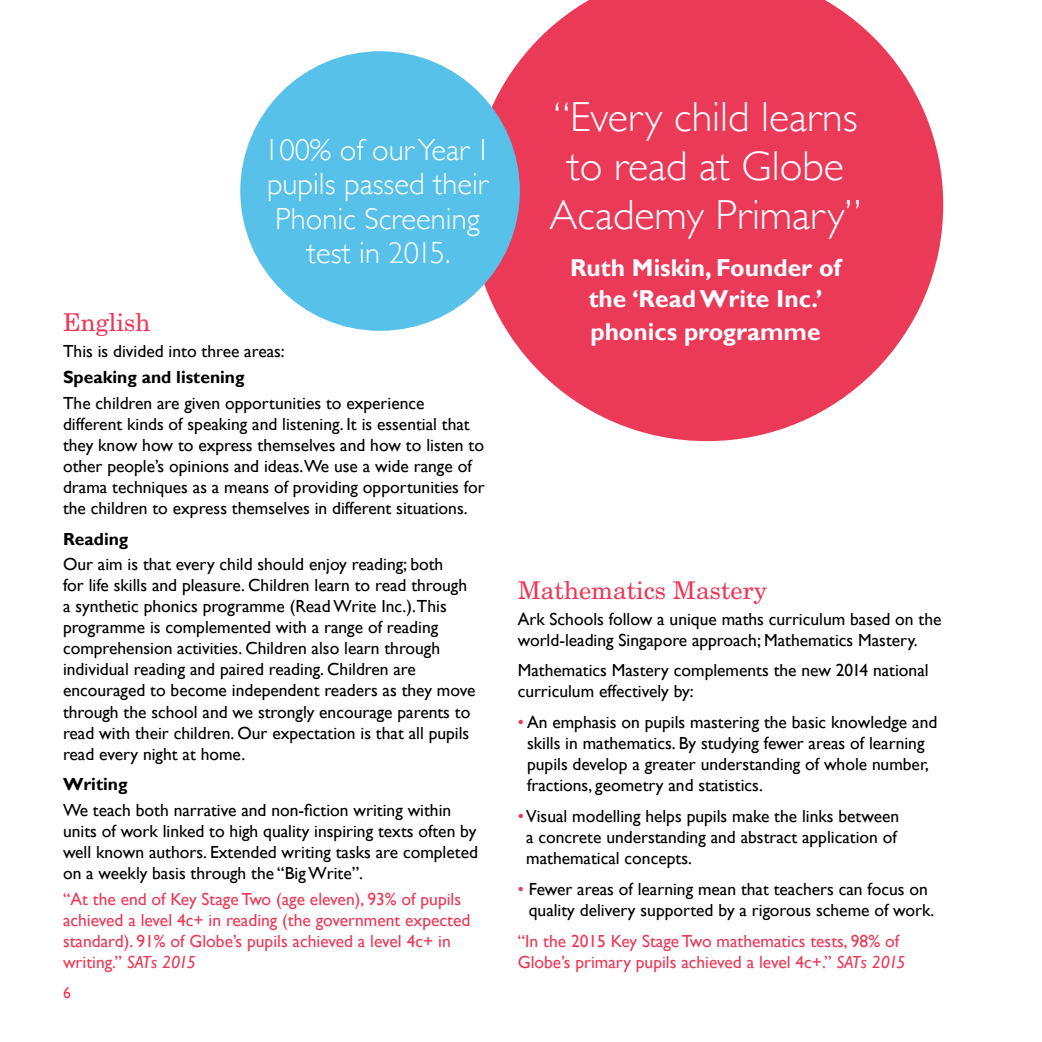
<style>
.page{position:relative;width:1042px;height:1042px;background:#fff}
.page>*{position:absolute;margin:0;border:0;box-sizing:border-box;transform-origin:0 0}
.t1{font:300 42px/49px "Gill Sans";color:#fff;text-align:center}
.t2{font:300 30.62px/34.5px "Gill Sans";color:#fff;text-align:center}
.t3{font:700 24.5px/32px "Gill Sans";color:#fff;text-align:center}
.t4{font:24.5px "New Century Schlbk LT Std";color:#eb3958}
.t5{font:17.5px/21px "Gill Sans";color:#000}
.t6{font:17.5px/21px "Gill Sans";color:#eb3958}
.t7{font:700 17.5px "Gill Sans";color:#000}
.t8{font:15.75px "Gill Sans";color:#eb3958}
.s1{font-style:italic}
.s2{color:#eb3958}
</style>
<div class="page">
<svg style="left:473px;top:0;width:470px;height:441px;fill:#eb3958"></svg>
<div style="left:240px;top:51px;width:280px;height:280px;background:#58c1e9;border-radius:50%"></div>
<h2 class="t2" style="left:264px;top:131px;width:228px">100% of our Year 1 pupils passed their<br>Phonic Screening test in 2015.</h2>
<h3 class="t4" style="left:63px;top:307px;width:89px">English</h3>
<p class="t5" style="left:63px;top:340px;width:223px">This is divided into three areas:</p>
<p class="t7" style="left:63px;top:366px;width:183px">Speaking and listening</p>
<p class="t5" style="left:63px;top:392px;width:423px">The children are given opportunities to experience different kinds of speaking and listening. It is essential that they know how to express themselves and how to listen to other people’s opinions and ideas.We use a wide range of drama techniques as a means of providing opportunities for the children to express themselves in different situations.</p>
<p class="t7" style="left:63px;top:528px;width:67px">Reading</p>
<p class="t5" style="left:63px;top:554px;width:414px">Our aim is that every child should enjoy reading; both<br>for life skills and pleasure. Children learn to read through a synthetic phonics programme (Read Write Inc.).This programme is complemented with a range of reading comprehension activities. Children also learn through individual reading and paired reading. Children are encouraged to become independent readers as they move through the school and we strongly encourage parents to read with their children. Our expectation is that all pupils read every night at home.</p>
<p class="t7" style="left:63px;top:774px;width:66px">Writing</p>
<p class="t5" style="left:63px;top:800px;width:416px">We teach both narrative and non-fiction writing within units of work linked to high quality inspiring texts often by well known authors. Extended writing tasks are completed on a weekly basis through the “Big Write”.</p>
<p class="t6" style="left:63px;top:889px;width:409px">“At the end of Key Stage Two (age eleven), 93% of pupils achieved a level 4c+ in reading (the government expected standard). 91% of Globe’s pupils achieved a level 4c+ in writing.” <span class="s1">SATs 2015</span></p>
<p class="t8" style="left:63px;top:984px;width:9px">6</p>
<h1 class="t1" style="left:549px;top:90px;width:313px">“Every child learns to read at Globe<br>Academy Primary”</h1>
<h3 class="t3" style="left:570px;top:252px;width:272px">Ruth Miskin, Founder of the ‘Read Write Inc.’ phonics programme</h3>
<h3 class="t4" style="left:518px;top:575px;width:251px">Mathematics Mastery</h3>
<p class="t5" style="left:518px;top:608px;width:425px">Ark Schools follow a unique maths curriculum based on the world-leading Singapore approach; Mathematics Mastery.</p>
<p class="t5" style="left:518px;top:660px;width:412px">Mathematics Mastery complements the new 2014 national curriculum effectively by:</p>
<p class="t5" style="left:527px;top:712px;width:412px;text-indent:-9px"><span class="s2">•</span> An emphasis on pupils mastering the basic knowledge and skills in mathematics. By studying fewer areas of learning pupils develop a greater understanding of whole number, fractions, geometry and statistics.</p>
<p class="t5" style="left:526px;top:806px;width:374px;text-indent:-8px"><span class="s2">•</span> Visual modelling helps pupils make the links between a concrete understanding and abstract application of mathematical concepts.</p>
<p class="t5" style="left:529px;top:879px;width:407px;text-indent:-11px"><span class="s2">•</span> Fewer areas of learning mean that teachers can focus on quality delivery supported by a rigorous scheme of work.</p>
<p class="t6" style="left:518px;top:931px;width:389px">“In the 2015 Key Stage Two mathematics tests, 98% of<br>Globe’s primary pupils achieved a level 4c+.” <span class="s1">SATs 2015</span></p>
</div>
